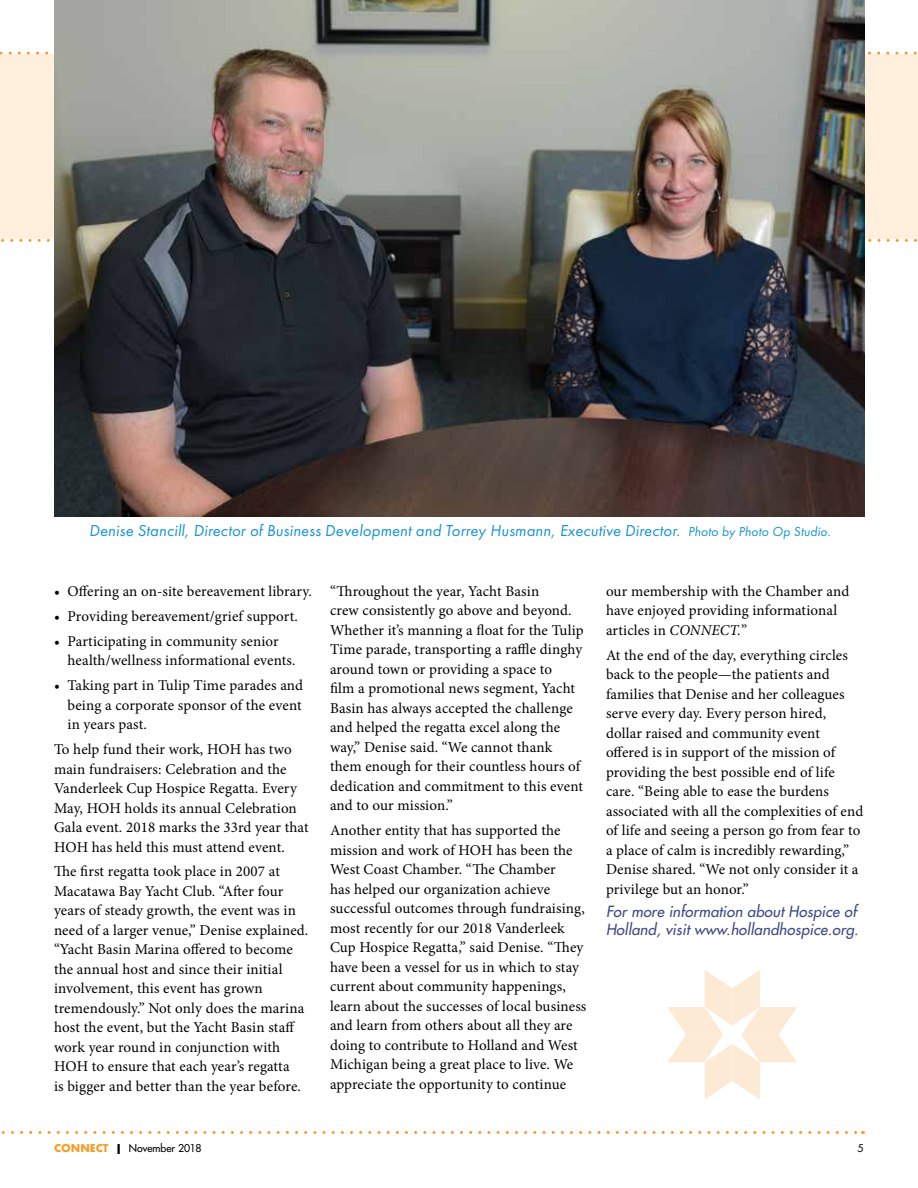
<style>
.page{position:relative;width:918px;height:1188px;background:#fff}
.page>*{position:absolute;margin:0;border:0;box-sizing:border-box;transform-origin:0 0}
.t1{font:italic 16.5px "Futura PT";letter-spacing:.01em;color:#1893d2}
.t2{font:15px/19.5px "Minion Pro";letter-spacing:.005em;color:#000}
.t3{font:italic 15px/18px "Futura";letter-spacing:.01em;color:#3e4a84}
.t4{font:10.5px "Futura";color:#000}
.t5{font:10.5px "Futura";color:#000}
.s1{font-size:13.5px}
.s2{font-style:italic}
.s3{font-weight:700;color:#f99c25}
.s4{font-weight:700}
</style>
<div class="page">
<div style="left:0;top:54px;width:918px;height:185px;background:#ffefdc"></div>
<svg style="left:0;top:52px;width:917px;height:3px"></svg>
<svg style="left:1px;top:1131px;width:862px;height:3px"></svg>
<svg style="left:1px;top:239px;width:916px;height:3px"></svg>
<svg style="left:668px;top:970px;width:129px;height:130px"></svg>
<img style="left:54px;top:0;width:811px;height:517px">
<p class="t1" style="left:89px;top:521px;width:743px">Denise Stancill, Director of Business Development and Torrey Husmann, Executive Director. <span class="s1">Photo by Photo Op Studio.</span></p>
<p class="t2" style="left:54px;top:581px;width:260px">• Offering an on-site bereavement library.</p>
<p class="t2" style="left:54px;top:606px;width:245px">• Providing bereavement/grief support.</p>
<p class="t2" style="left:68px;top:631px;width:230px;text-indent:-14px">• Participating in community senior health/wellness informational events.</p>
<p class="t2" style="left:68px;top:676px;width:237px;text-align:justify;text-indent:-14px">• Taking part in Tulip Time parades and being a corporate sponsor of the event in years past.</p>
<p class="t2" style="left:54px;top:740px;width:256px">To help fund their work, HOH has two main fundraisers: Celebration and the Vanderleek Cup Hospice Regatta. Every May, HOH holds its annual Celebration Gala event. 2018 marks the 33rd year that HOH has held this must attend event.</p>
<p class="t2" style="left:54px;top:862px;width:256px">The first regatta took place in 2007 at Macatawa Bay Yacht Club. “After four years of steady growth, the event was in need of a larger venue,” Denise explained. “Yacht Basin Marina offered to become the annual host and since their initial involvement, this event has grown tremendously.” Not only does the marina host the event, but the Yacht Basin staff work year round in conjunction with HOH to ensure that each year’s regatta<br>is bigger and better than the year before.</p>
<p class="t2" style="left:330px;top:581px;width:255px">“Throughout the year, Yacht Basin<br>crew consistently go above and beyond.<br>Whether it’s manning a float for the Tulip Time parade, transporting a raffle dinghy around town or providing a space to<br>film a promotional news segment, Yacht Basin has always accepted the challenge and helped the regatta excel along the way,” Denise said. “We cannot thank them enough for their countless hours of dedication and commitment to this event and to our mission.”</p>
<p class="t2" style="left:330px;top:821px;width:258px">Another entity that has supported the mission and work of HOH has been the West Coast Chamber. “The Chamber<br>has helped our organization achieve successful outcomes through fundraising, most recently for our 2018 Vanderleek Cup Hospice Regatta,” said Denise. “They have been a vessel for us in which to stay current about community happenings, learn about the successes of local business and learn from others about all they are doing to contribute to Holland and West Michigan being a great place to live. We appreciate the opportunity to continue</p>
<p class="t2" style="left:606px;top:581px;width:245px">our membership with the Chamber and have enjoyed providing informational articles in <span class="s2">CONNECT.</span>”</p>
<p class="t2" style="left:606px;top:645px;width:259px">At the end of the day, everything circles back to the people—the patients and families that Denise and her colleagues serve every day. Every person hired, dollar raised and community event offered is in support of the mission of providing the best possible end of life care. “Being able to ease the burdens associated with all the complexities of end of life and seeing a person go from fear to a place of calm is incredibly rewarding,” Denise shared. “We not only consider it a privilege but an honor.”</p>
<p class="t3" style="left:606px;top:903px;width:254px">For more information about Hospice of<br>Holland, visit www.hollandhospice.org.</p>
<p class="t4" style="left:54px;top:1142px;width:149px"><span class="s3">CONNECT</span> <span class="s4">|</span> November 2018</p>
<p class="t5" style="left:858px;top:1142px;width:8px">5</p>
</div>
